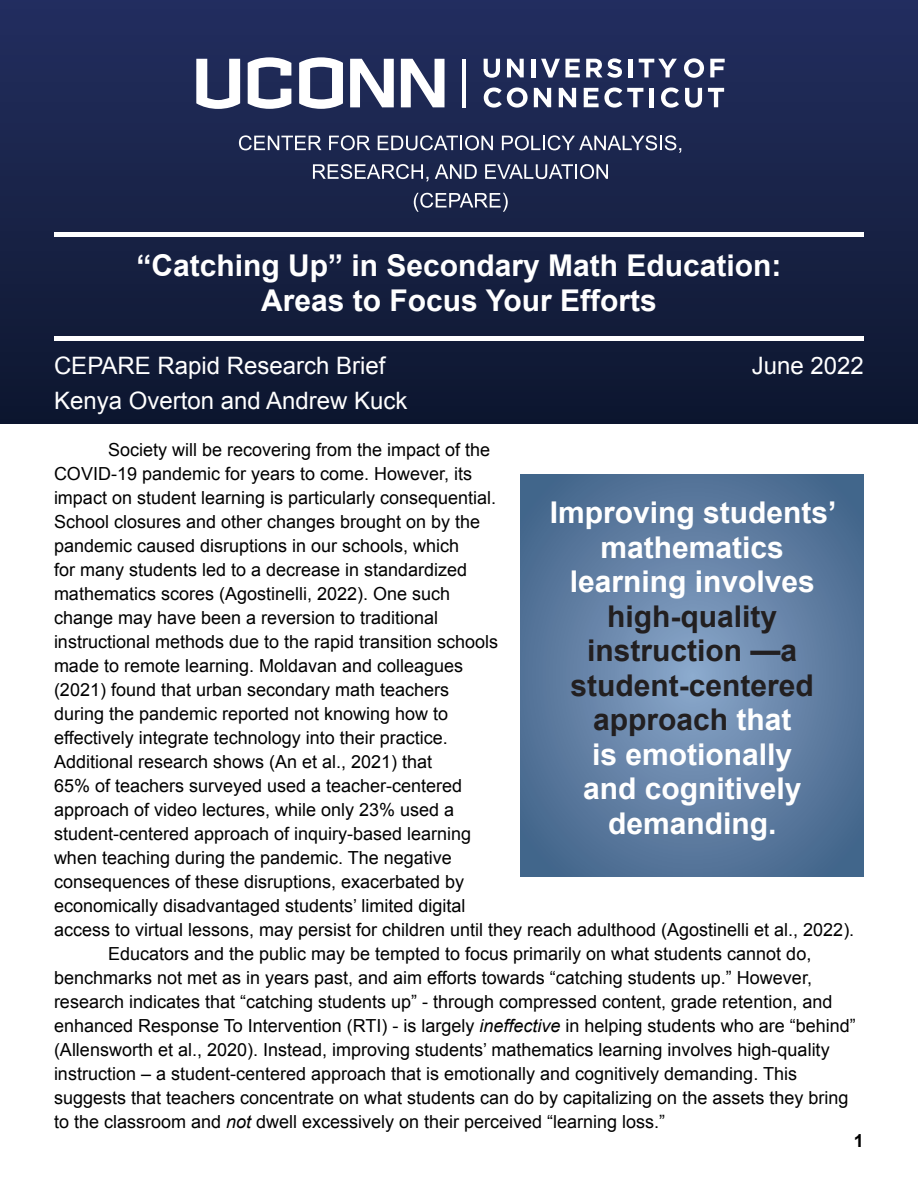
<style>
.page{position:relative;width:918px;height:1188px;background:#fff}
.page>*{position:absolute;margin:0;border:0;box-sizing:border-box;transform-origin:0 0}
.t1{font:700 30px/34.5px "Arial";color:#fff;text-align:center}
.t2{font:700 30px/34.5px "Arial";color:#221f20;text-align:center}
.t3{font:24px "Arial";color:#fff}
.Normal1{font:18px/24px "Arial";color:#000}
.t4{font:700 18px "Arial";color:#000}
.s1{font-style:italic}
.s2{color:#fff}
</style>
<div class="page">
<div style="left:0;top:0;width:918px;height:423px;background:linear-gradient(to bottom,#222e5f,#101931)"></div>
<svg style="left:196px;top:59px;width:44px;height:50px"></svg>
<svg style="left:248px;top:57px;width:43px;height:52px"></svg>
<svg style="left:299px;top:57px;width:44px;height:52px"></svg>
<svg style="left:350px;top:59px;width:44px;height:48px"></svg>
<svg style="left:401px;top:59px;width:44px;height:48px"></svg>
<hr style="left:462px;top:59px;width:4px;height:48px;background:#fff">
<svg style="left:484px;top:59px;width:16px;height:19px"></svg>
<svg style="left:507px;top:59px;width:17px;height:18px"></svg>
<hr style="left:531px;top:59px;width:4px;height:18px;background:#fff">
<svg style="left:541px;top:59px;width:39px;height:19px"></svg>
<svg style="left:586px;top:58px;width:36px;height:20px"></svg>
<div style="left:628px;top:59px;width:5px;height:18px;background:#fff"></div>
<svg style="left:639px;top:59px;width:38px;height:18px"></svg>
<svg style="left:684px;top:58px;width:20px;height:20px"></svg>
<svg style="left:710px;top:59px;width:15px;height:18px"></svg>
<svg style="left:484px;top:88px;width:44px;height:20px"></svg>
<svg style="left:534px;top:88px;width:17px;height:19px"></svg>
<svg style="left:559px;top:88px;width:17px;height:19px"></svg>
<svg style="left:584px;top:88px;width:59px;height:20px"></svg>
<hr style="left:650px;top:88px;width:4px;height:19px;background:#fff">
<svg style="left:661px;top:88px;width:18px;height:20px"></svg>
<svg style="left:685px;top:88px;width:17px;height:20px"></svg>
<svg style="left:708px;top:88px;width:16px;height:19px"></svg>
<svg style="left:239px;top:135px;width:82px;height:15px"></svg>
<svg style="left:329px;top:135px;width:41px;height:15px"></svg>
<svg style="left:378px;top:135px;width:115px;height:15px"></svg>
<svg style="left:502px;top:135px;width:179px;height:18px;background:#535b79"></svg>
<svg style="left:313px;top:164px;width:115px;height:18px;background:#59617c"></svg>
<svg style="left:435px;top:164px;width:42px;height:15px"></svg>
<svg style="left:485px;top:164px;width:123px;height:15px"></svg>
<svg style="left:414px;top:193px;width:94px;height:19px;background:#565d78"></svg>
<hr style="left:54px;top:336px;width:810px;height:4px;background:#fff">
<div style="left:54px;top:232px;width:810px;height:5px;background:#fff"></div>
<svg style="left:521px;top:474px;width:343px;height:403px;background:#5f7da2"></svg>
<h1 class="t1" style="left:136px;top:249px;width:647px">“Catching Up” in Secondary Math Education:<br>Areas to Focus Your Efforts</h1>
<h2 class="t3" style="left:54px;top:350px;width:333px">CEPARE Rapid Research Brief</h2>
<h2 class="t3" style="left:752px;top:350px;width:114px">June 2022</h2>
<h2 class="t3" style="left:54px;top:385px;width:355px">Kenya Overton and Andrew Kuck</h2>
<p class="Normal1" style="left:54px;top:438px;width:802px;text-indent:54px">Society will be recovering from the impact of the<br>COVID-19 pandemic for years to come. However, its<br>impact on student learning is particularly consequential.<br>School closures and other changes brought on by the<br>pandemic caused disruptions in our schools, which<br>for many students led to a decrease in standardized<br>mathematics scores (Agostinelli, 2022). One such<br>change may have been a reversion to traditional<br>instructional methods due to the rapid transition schools<br>made to remote learning. Moldavan and colleagues<br>(2021) found that urban secondary math teachers<br>during the pandemic reported not knowing how to<br>effectively integrate technology into their practice.<br>Additional research shows (An et al., 2021) that<br>65% of teachers surveyed used a teacher-centered<br>approach of video lectures, while only 23% used a<br>student-centered approach of inquiry-based learning<br>when teaching during the pandemic. The negative<br>consequences of these disruptions, exacerbated by<br>economically disadvantaged students’ limited digital<br>access to virtual lessons, may persist for children until they reach adulthood (Agostinelli et al., 2022).</p>
<p class="Normal1" style="left:54px;top:942px;width:803px;text-indent:54px">Educators and the public may be tempted to focus primarily on what students cannot do, benchmarks not met as in years past, and aim efforts towards “catching students up.” However, research indicates that “catching students up” - through compressed content, grade retention, and enhanced Response To Intervention (RTI) - is largely <span class="s1">ineffective</span> in helping students who are “behind” (Allensworth et al., 2020). Instead, improving students’ mathematics learning involves high-quality instruction – a student-centered approach that is emotionally and cognitively demanding. This suggests that teachers concentrate on what students can do by capitalizing on the assets they bring to the classroom and <span class="s1">not</span> dwell excessively on their perceived “learning loss.”</p>
<h1 class="t1" style="left:550px;top:496px;width:288px">Improving students’ mathematics learning involves</h1>
<h1 class="t2" style="left:571px;top:600px;width:245px">high-quality instruction —a student-centered approach <span class="s2">that<br>is emotionally and cognitively demanding.</span></h1>
<p class="t4" style="left:854px;top:1129px;width:12px">1</p>
</div>
